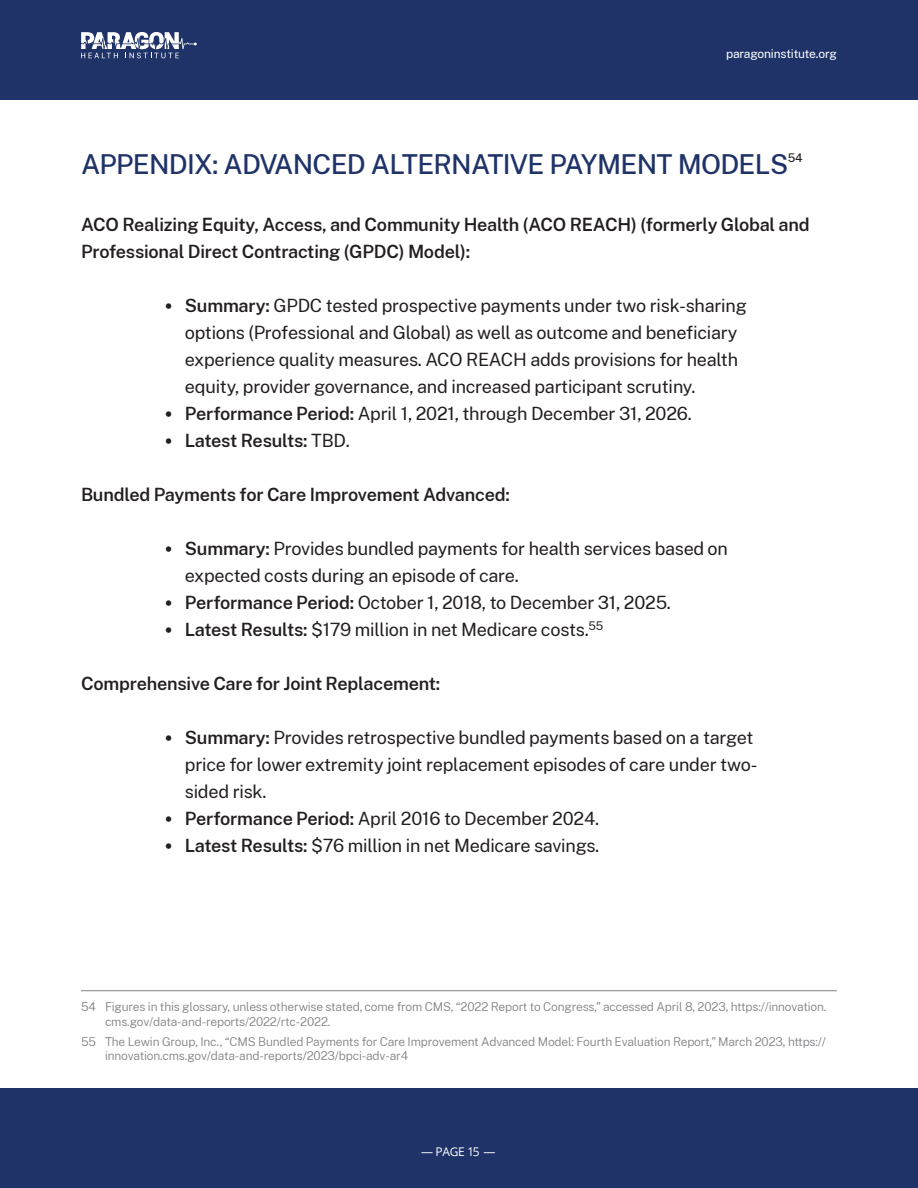
<style>
.page{position:relative;width:918px;height:1188px;background:#fff}
.page>*{position:absolute;margin:0;border:0;box-sizing:border-box;transform-origin:0 0}
.t1{font:500 27px "Public Sans";letter-spacing:-.025em;color:#1f3369}
.t2{font:18px/27px "Public Sans";letter-spacing:-.01em;color:#231f20}
.TNI{font:600 18px/27px "Public Sans";letter-spacing:-.01em;color:#231f20}
.FN{font:300 12px/14.4px "Public Sans";letter-spacing:-.01em;color:#818285}
.t3{font:12px "Public Sans";letter-spacing:-.01em;color:#fff}
.t4{font:12px "Open Sans";letter-spacing:-.025em;color:#fff}
.t5{font:500 11.7px "Public Sans";color:#231f20}
.s1{font-size:27px}
.s2{font-weight:600}
.s3{font-weight:400;font-size:27px}
.s4{font-weight:400}
</style>
<div class="page">
<div style="left:0;top:0;width:918px;height:100px;background:#1f3369"></div>
<div style="left:0;top:1088px;width:918px;height:100px;background:#1f3369"></div>
<svg style="left:81px;top:32px;width:116px;height:26px"></svg>
<hr style="left:81px;top:990px;width:756px;height:1px;background:#818285">
<p class="t3" style="left:726px;top:45px;width:112px">paragoninstitute.org</p>
<h1 class="t1" style="left:81px;top:145px;width:709px">APPENDIX: ADVANCED ALTERNATIVE PAYMENT MODELS</h1>
<h1 class="t5" style="left:788px;top:149px;width:16px">54</h1>
<p class="TNI" style="left:81px;top:210px;width:730px">ACO Realizing Equity, Access, and Community Health (ACO REACH) (formerly Global and<br>Professional Direct Contracting (GPDC) Model):</p>
<p class="t2" style="left:185px;top:291px;width:564px;text-indent:-20px"><span class="s1">•</span> <span class="s2">Summary:</span> GPDC tested prospective payments under two risk-sharing options (Professional and Global) as well as outcome and beneficiary experience quality measures. ACO REACH adds provisions for health equity, provider governance, and increased participant scrutiny.</p>
<p class="t2" style="left:165px;top:399px;width:529px"><span class="s1">•</span> <span class="s2">Performance Period:</span> April 1, 2021, through December 31, 2026.</p>
<p class="TNI" style="left:165px;top:426px;width:187px"><span class="s3">•</span> Latest Results: <span class="s4">TBD.</span></p>
<p class="TNI" style="left:81px;top:480px;width:430px">Bundled Payments for Care Improvement Advanced:</p>
<p class="t2" style="left:185px;top:534px;width:545px;text-indent:-20px"><span class="s1">•</span> <span class="s2">Summary:</span> Provides bundled payments for health services based on expected costs during an episode of care.</p>
<p class="t2" style="left:165px;top:588px;width:508px"><span class="s1">•</span> <span class="s2">Performance Period:</span> October 1, 2018, to December 31, 2025.</p>
<p class="t2" style="left:165px;top:615px;width:440px"><span class="s1">•</span> <span class="s2">Latest Results:</span> $179 million in net Medicare costs.<sup>55</sup></p>
<p class="TNI" style="left:81px;top:669px;width:361px">Comprehensive Care for Joint Replacement:</p>
<p class="t2" style="left:185px;top:723px;width:574px;text-indent:-20px"><span class="s1">•</span> <span class="s2">Summary:</span> Provides retrospective bundled payments based on a target price for lower extremity joint replacement episodes of care under two&shy;sided risk.</p>
<p class="t2" style="left:165px;top:804px;width:436px"><span class="s1">•</span> <span class="s2">Performance Period:</span> April 2016 to December 2024.</p>
<p class="t2" style="left:165px;top:831px;width:436px"><span class="s1">•</span> <span class="s2">Latest Results:</span> $76 million in net Medicare savings.</p>
<p class="FN" style="left:105px;top:999px;width:723px;text-indent:-24px">54 Figures in this glossary, unless otherwise stated, come from CMS, “2022 Report to Congress,” accessed April 8, 2023, https://innovation. cms.gov/data-and-reports/2022/rtc-2022.</p>
<p class="FN" style="left:105px;top:1034px;width:722px;text-indent:-24px">55 The Lewin Group, Inc., “CMS Bundled Payments for Care Improvement Advanced Model: Fourth Evaluation Report,” March 2023, https:// innovation.cms.gov/data-and-reports/2023/bpci-adv-ar4</p>
<p class="t4" style="left:421px;top:1144px;width:76px">— PAGE 15 —</p>
</div>
